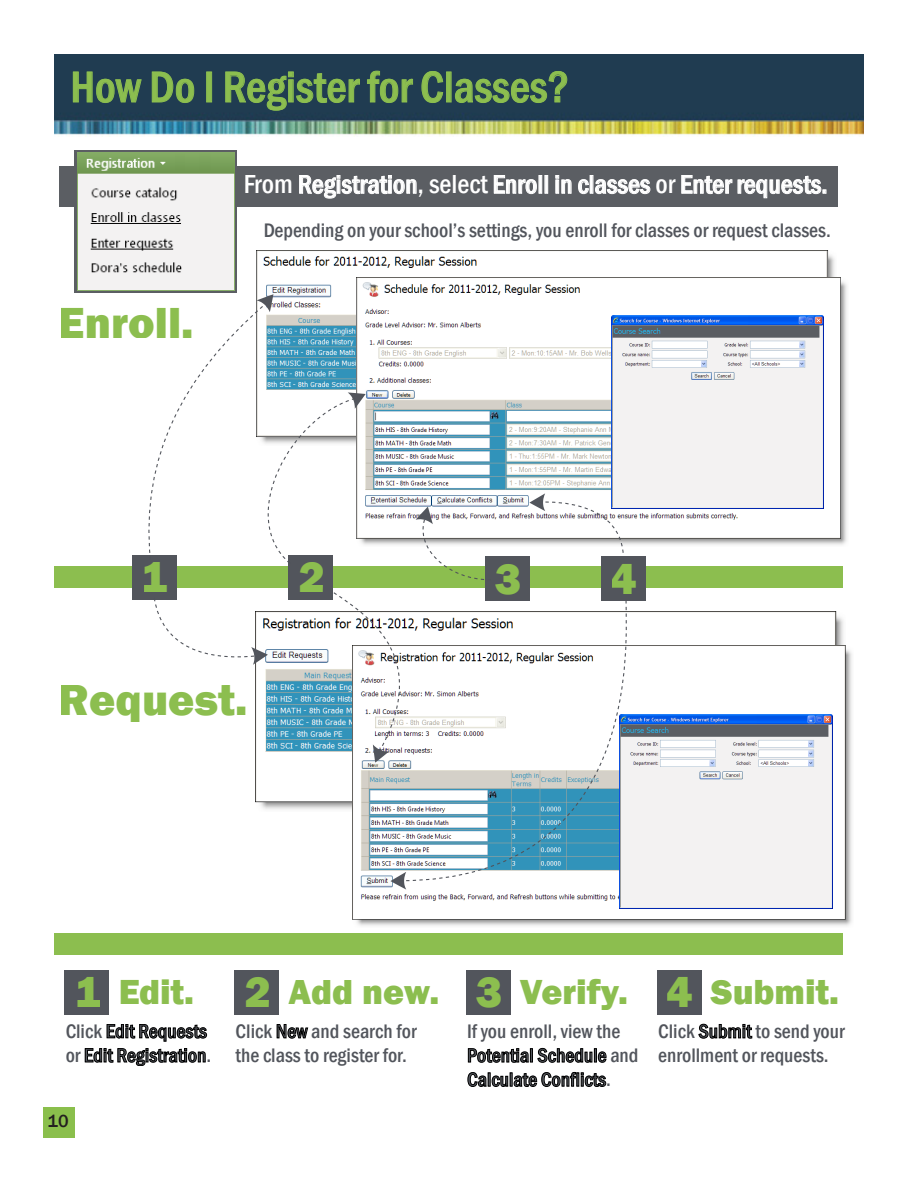
<style>
.page{position:relative;width:918px;height:1188px;background:#fff}
.page>*{position:absolute;margin:0;border:0;box-sizing:border-box;transform-origin:0 0}
.t1{font:500 condensed 45px "Franklin Gothic";color:#8cbe4f}
.t2{font:800 44.7px "Franklin Gothic";color:#8cbe4f}
.t3{font:800 35.85px "Franklin Gothic";color:#8cbe4f}
.t4{font:500 condensed 26.85px "Franklin Gothic";color:#fff}
.t5{font:500 condensed 20.1px/24.2px "Franklin Gothic";color:#52555c}
.t6{font:500 18px "Franklin Gothic";color:#231f20}
.s1{font-size:44.7px}
</style>
<div class="page">
<div style="left:43px;top:1108px;width:31px;height:30px;background:#8abf4c"></div>
<img style="left:54px;top:54px;width:810px;height:82px">
<svg style="left:73px;top:71px;width:69px;height:32px;background:#335450"></svg>
<svg style="left:152px;top:71px;width:43px;height:32px"></svg>
<div style="left:206px;top:72px;width:6px;height:30px;border:1px solid #8cbe4f"></div>
<svg style="left:225px;top:71px;width:135px;height:40px;background:#315150"></svg>
<svg style="left:367px;top:70px;width:46px;height:33px;background:#325250"></svg>
<svg style="left:421px;top:71px;width:23px;height:32px"></svg>
<div style="left:446px;top:72px;width:6px;height:30px;border:1px solid #8cbe4f"></div>
<svg style="left:455px;top:71px;width:113px;height:32px;background:#335350"></svg>
<div style="left:55px;top:567px;width:788px;height:21px;background:#8cbe4f"></div>
<div style="left:59px;top:166px;width:778px;height:41px;background:#5b5e63"></div>
<svg style="left:299px;top:175px;width:117px;height:23px"></svg>
<svg style="left:494px;top:175px;width:43px;height:19px"></svg>
<div style="left:539px;top:175px;width:3px;height:18px;border:1px solid #fff"></div>
<div style="left:545px;top:175px;width:3px;height:18px;border:1px solid #fff"></div>
<svg style="left:556px;top:175px;width:15px;height:19px"></svg>
<svg style="left:578px;top:179px;width:11px;height:15px"></svg>
<div style="left:590px;top:175px;width:3px;height:18px;border:1px solid #fff"></div>
<svg style="left:595px;top:179px;width:55px;height:15px"></svg>
<svg style="left:682px;top:175px;width:50px;height:19px"></svg>
<svg style="left:738px;top:176px;width:88px;height:22px"></svg>
<svg style="left:74px;top:151px;width:163px;height:142px;background:#667364"></svg>
<img style="left:257px;top:250px;width:578px;height:44px">
<img style="left:356px;top:277px;width:491px;height:268px">
<img style="left:612px;top:316px;width:211px;height:192px">
<div style="left:64px;top:970px;width:45px;height:44px;background:#52555c"></div>
<svg style="left:107px;top:1024px;width:100px;height:17px"></svg>
<svg style="left:85px;top:1048px;width:120px;height:18px"></svg>
<div style="left:234px;top:970px;width:45px;height:45px;background:#52555c"></div>
<svg style="left:277px;top:1024px;width:31px;height:14px"></svg>
<div style="left:466px;top:970px;width:45px;height:45px;background:#52555c"></div>
<svg style="left:468px;top:1048px;width:138px;height:15px"></svg>
<svg style="left:468px;top:1072px;width:138px;height:15px"></svg>
<div style="left:657px;top:970px;width:45px;height:45px;background:#52555c"></div>
<svg style="left:699px;top:1024px;width:53px;height:14px"></svg>
<img style="left:256px;top:612px;width:588px;height:198px">
<img style="left:352px;top:645px;width:500px;height:281px">
<img style="left:620px;top:715px;width:213px;height:194px">
<div style="left:132px;top:555px;width:45px;height:45px;background:#52555c"></div>
<div style="left:288px;top:555px;width:45px;height:45px;background:#52555c"></div>
<svg style="left:529px;top:493px;width:95px;height:66px"></svg>
<div style="left:485px;top:556px;width:44px;height:45px;background:#52555c"></div>
<div style="left:601px;top:556px;width:45px;height:45px;background:#52555c"></div>
<svg style="left:154px;top:600px;width:114px;height:65px"></svg>
<svg style="left:148px;top:294px;width:218px;height:269px"></svg>
<img style="left:333px;top:592px;width:66px;height:171px">
<svg style="left:416px;top:507px;width:75px;height:73px"></svg>
<svg style="left:390px;top:872px;width:16px;height:18px"></svg>
<svg style="left:399px;top:600px;width:228px;height:281px"></svg>
<img style="left:77px;top:153px;width:157px;height:137px">
<div style="left:54px;top:933px;width:788px;height:22px;background:#8cbe4f"></div>
<p class="t1" style="left:70px;top:58px;width:501px">How Do I Register for Classes?</p>
<h3 class="t4" style="left:243px;top:167px;width:586px">From Registration, select Enroll in classes or Enter requests.</h3>
<h2 class="t2" style="left:59px;top:294px;width:136px">Enroll.</h2>
<p class="t5" style="left:263px;top:218px;width:569px">Depending on your school’s settings, you enroll for classes or request classes.</p>
<h2 class="t2" style="left:142px;top:548px;width:28px">1</h2>
<h2 class="t2" style="left:298px;top:549px;width:28px">2</h2>
<h2 class="t2" style="left:495px;top:550px;width:28px">3</h2>
<h2 class="t2" style="left:611px;top:550px;width:28px">4</h2>
<h2 class="t2" style="left:59px;top:671px;width:190px">Request.</h2>
<h2 class="t2" style="left:74px;top:963px;width:28px">1</h2>
<p class="t5" style="left:65px;top:1019px;width:147px">Click Edit Requests or Edit Registration.</p>
<h3 class="t3" style="left:118px;top:969px;width:154px">Edit. <span class="s1">2</span></h3>
<p class="t5" style="left:236px;top:1019px;width:182px">Click New and search for the class to register for.</p>
<h3 class="t3" style="left:288px;top:969px;width:215px">Add new. <span class="s1">3</span></h3>
<p class="t5" style="left:467px;top:1019px;width:173px">If you enroll, view the<br>Potential Schedule and<br>Calculate Conflicts.</p>
<h3 class="t3" style="left:520px;top:969px;width:175px">Verify. <span class="s1">4</span></h3>
<p class="t5" style="left:658px;top:1019px;width:188px">Click Submit to send your enrollment or requests.</p>
<h3 class="t3" style="left:711px;top:969px;width:130px">Submit.</h3>
<p class="t6" style="left:48px;top:1110px;width:22px">10</p>
</div>
